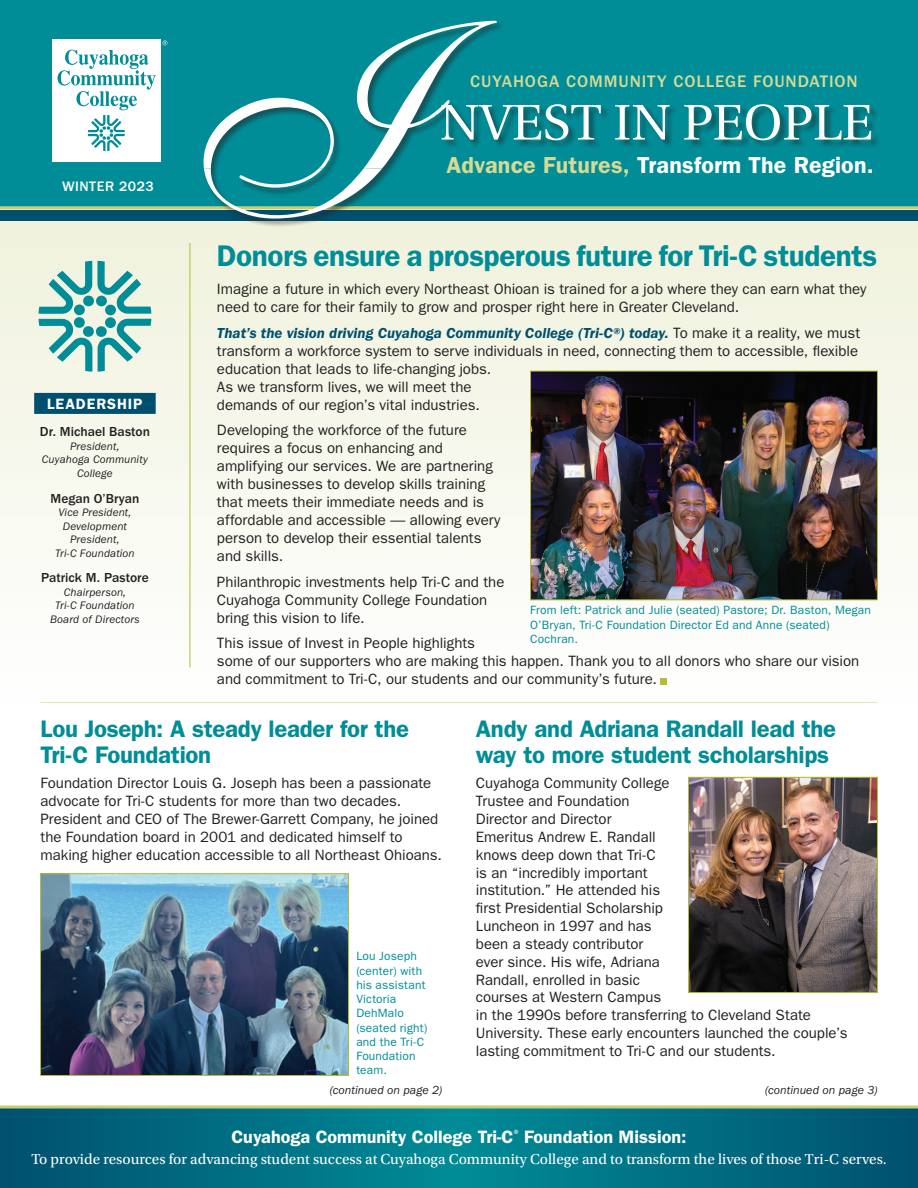
<style>
.page{position:relative;width:918px;height:1188px;background:#fff}
.page>*{position:absolute;margin:0;border:0;box-sizing:border-box;transform-origin:0 0}
.Head_1{font:600 30px "ITC Franklin Gothic Std";letter-spacing:-.01em;color:#008d97}
.Head_2{font:600 24px/25.5px "ITC Franklin Gothic Std";letter-spacing:-.015em;color:#008d97}
.Newsletter_Header_Su{font:600 23.25px "ITC Franklin Gothic Std";letter-spacing:.005em;color:#fff}
.Newsletter_Header_Mi{font:600 18px "ITC Franklin Gothic Std";color:#fff}
.Newsletter_Header_Su-2{font:500 17.25px "ITC Franklin Gothic Std";letter-spacing:.05em;color:#d6da95}
.Newsletter_Header_Mi-2{font:15.15px "Utopia Std";color:#fff}
.Paragraph{font:15px/18px "ITC Franklin Gothic Std";color:#231f20}
.Paragraph_Headshot_N{font:600 15px "ITC Franklin Gothic Std";letter-spacing:.06em;color:#fff}
.Newsletter_Issue_Dat{font:500 14.25px "ITC Franklin Gothic Std";letter-spacing:.035em;color:#fff}
.Paragraph_Headshot_N-2{font:500 13.5px "ITC Franklin Gothic Std";color:#231f20}
.t1{font:12px/14.2px "ITC Franklin Gothic Std";letter-spacing:.015em;color:#008d97}
.t2{font:italic 12px "ITC Franklin Gothic Std";letter-spacing:.005em;color:#231f20}
.Paragraph_-_Headshot{font:italic 11.25px/13.5px "ITC Franklin Gothic Std";letter-spacing:.01em;color:#231f20;text-align:center}
.s1{color:#d6da95}
.s2{font-weight:600;font-style:italic;color:#014f6e}
</style>
<div class="page">
<div style="left:0;top:207px;width:918px;height:497px;background:linear-gradient(to bottom,#eff1db,#fefefe)"></div>
<div style="left:0;top:210px;width:918px;height:11px;background:#014f6e"></div>
<div style="left:0;top:1107px;width:459px;height:81px;background:linear-gradient(to right,#00506f,#008c96)"></div>
<div style="left:459px;top:1107px;width:459px;height:81px;background:linear-gradient(to right,#008c96,#00506f)"></div>
<div style="left:0;top:0;width:918px;height:207px;background:#008d97"></div>
<hr style="left:0;top:206px;width:918px;height:3px;background:#c8cd6f">
<hr style="left:0;top:1106px;width:918px;height:2px;background:#c8cd6f">
<div style="left:52px;top:40px;width:109px;height:122px;background:#fff"></div>
<svg style="left:58px;top:50px;width:98px;height:101px"></svg>
<svg style="left:162px;top:40px;width:5px;height:5px"></svg>
<div style="left:660px;top:678px;width:7px;height:6px;background:#b3bd35"></div>
<hr style="left:189px;top:243px;width:1px;height:424px;background:#b4bd34">
<div style="left:203px;top:21px;width:677px;height:206px;background:#231f20;opacity:.5"></div>
<svg style="left:204px;top:21px;width:397px;height:198px"></svg>
<svg style="left:615px;top:105px;width:55px;height:35px"></svg>
<svg style="left:684px;top:104px;width:187px;height:36px"></svg>
<div style="left:34px;top:393px;width:122px;height:21px;background:#014f6e"></div>
<svg style="left:39px;top:261px;width:112px;height:111px;background:#9dd0c8"></svg>
<hr style="left:40px;top:702px;width:837px;height:1px;background:#b3bd35">
<img style="left:42px;top:875px;width:305px;height:199px">
<div style="left:40px;top:873px;width:309px;height:203px;border:1px solid #b3bd35"></div>
<img style="left:690px;top:779px;width:186px;height:212px">
<div style="left:688px;top:777px;width:190px;height:216px;border:1px solid #b3bd35"></div>
<img style="left:532px;top:373px;width:344px;height:225px">
<div style="left:530px;top:371px;width:348px;height:229px;border:1px solid #b3bd35"></div>
<p class="Newsletter_Header_Su-2" style="left:470px;top:72px;width:389px">CUYAHOGA COMMUNITY COLLEGE FOUNDATION</p>
<p class="Newsletter_Issue_Dat" style="left:62px;top:178px;width:93px">WINTER 2023</p>
<p class="Paragraph_Headshot_N" style="left:47px;top:394px;width:97px">LEADERSHIP</p>
<p class="Paragraph_Headshot_N-2" style="left:40px;top:424px;width:112px">Dr. Michael Baston</p>
<p class="Paragraph_-_Headshot" style="left:70px;top:440px;width:51px">President,</p>
<p class="Paragraph_-_Headshot" style="left:42px;top:453px;width:108px">Cuyahoga Community<br>College</p>
<p class="Paragraph_Headshot_N-2" style="left:50px;top:491px;width:91px">Megan O’Bryan</p>
<p class="Paragraph_-_Headshot" style="left:58px;top:506px;width:74px">Vice President,<br>Development</p>
<p class="Paragraph_-_Headshot" style="left:70px;top:533px;width:51px">President,</p>
<p class="Paragraph_-_Headshot" style="left:55px;top:546px;width:81px">Tri-C Foundation</p>
<p class="Paragraph_Headshot_N-2" style="left:41px;top:570px;width:109px">Patrick M. Pastore</p>
<p class="Paragraph_-_Headshot" style="left:50px;top:585px;width:91px">Chairperson,<br>Tri-C Foundation<br>Board of Directors</p>
<p class="Newsletter_Header_Su" style="left:447px;top:151px;width:429px"><span class="s1">Advance Futures,</span> Transform The Region.</p>
<h1 class="Head_1" style="left:217px;top:238px;width:662px">Donors ensure a prosperous future for Tri-C students</h1>
<p class="Paragraph" style="left:217px;top:280px;width:651px">Imagine a future in which every Northeast Ohioan is trained for a job where they can earn what they need to care for their family to grow and prosper right here in Greater Cleveland.</p>
<p class="Paragraph" style="left:217px;top:324px;width:645px"><span class="s2">That’s the vision driving Cuyahoga Community College (Tri-C®) today.</span> To make it a reality, we must transform a workforce system to serve individuals in need, connecting them to accessible, flexible education that leads to life-changing jobs.<br>As we transform lives, we will meet the<br>demands of our region’s vital industries.</p>
<p class="Paragraph" style="left:217px;top:421px;width:285px">Developing the workforce of the future requires a focus on enhancing and amplifying our services. We are partnering with businesses to develop skills training that meets their immediate needs and is affordable and accessible — allowing every person to develop their essential talents and skills.</p>
<p class="Paragraph" style="left:217px;top:573px;width:289px">Philanthropic investments help Tri-C and the<br>Cuyahoga Community College Foundation bring this vision to life.</p>
<p class="Paragraph" style="left:217px;top:634px;width:644px">This issue of Invest in People highlights<br>some of our supporters who are making this happen. Thank you to all donors who share our vision and commitment to Tri-C, our students and our community’s future.</p>
<p class="t1" style="left:530px;top:603px;width:342px">From left: Patrick and Julie (seated) Pastore; Dr. Baston, Megan<br>O’Bryan, Tri-C Foundation Director Ed and Anne (seated)<br>Cochran.</p>
<p class="Head_2" style="left:40px;top:716px;width:370px">Lou Joseph: A steady leader for the<br>Tri-C Foundation</p>
<p class="Paragraph" style="left:40px;top:774px;width:403px">Foundation Director Louis G. Joseph has been a passionate advocate for Tri-C students for more than two decades.<br>President and CEO of The Brewer-Garrett Company, he joined the Foundation board in 2001 and dedicated himself to making higher education accessible to all Northeast Ohioans.</p>
<p class="t1" style="left:356px;top:949px;width:72px">Lou Joseph (center) with his assistant<br>Victoria<br>DehMalo (seated right) and the Tri-C<br>Foundation team.</p>
<p class="Head_2" style="left:476px;top:716px;width:362px">Andy and Adriana Randall lead the way to more student scholarships</p>
<p class="Paragraph" style="left:476px;top:774px;width:373px">Cuyahoga Community College<br>Trustee and Foundation<br>Director and Director<br>Emeritus Andrew E. Randall<br>knows deep down that Tri-C<br>is an “incredibly important<br>institution.” He attended his<br>first Presidential Scholarship<br>Luncheon in 1997 and has<br>been a steady contributor<br>ever since. His wife, Adriana<br>Randall, enrolled in basic<br>courses at Western Campus<br>in the 1990s before transferring to Cleveland State<br>University. These early encounters launched the couple’s lasting commitment to Tri-C and our students.</p>
<p class="t2" style="left:330px;top:1084px;width:114px">(continued on page 2)</p>
<p class="t2" style="left:765px;top:1084px;width:114px">(continued on page 3)</p>
<p class="Newsletter_Header_Mi" style="left:231px;top:1126px;width:457px">Cuyahoga Community College Tri-C<sup>®</sup> Foundation Mission:</p>
<p class="Newsletter_Header_Mi-2" style="left:31px;top:1151px;width:857px">To provide resources for advancing student success at Cuyahoga Community College and to transform the lives of those Tri-C serves.</p>
</div>
